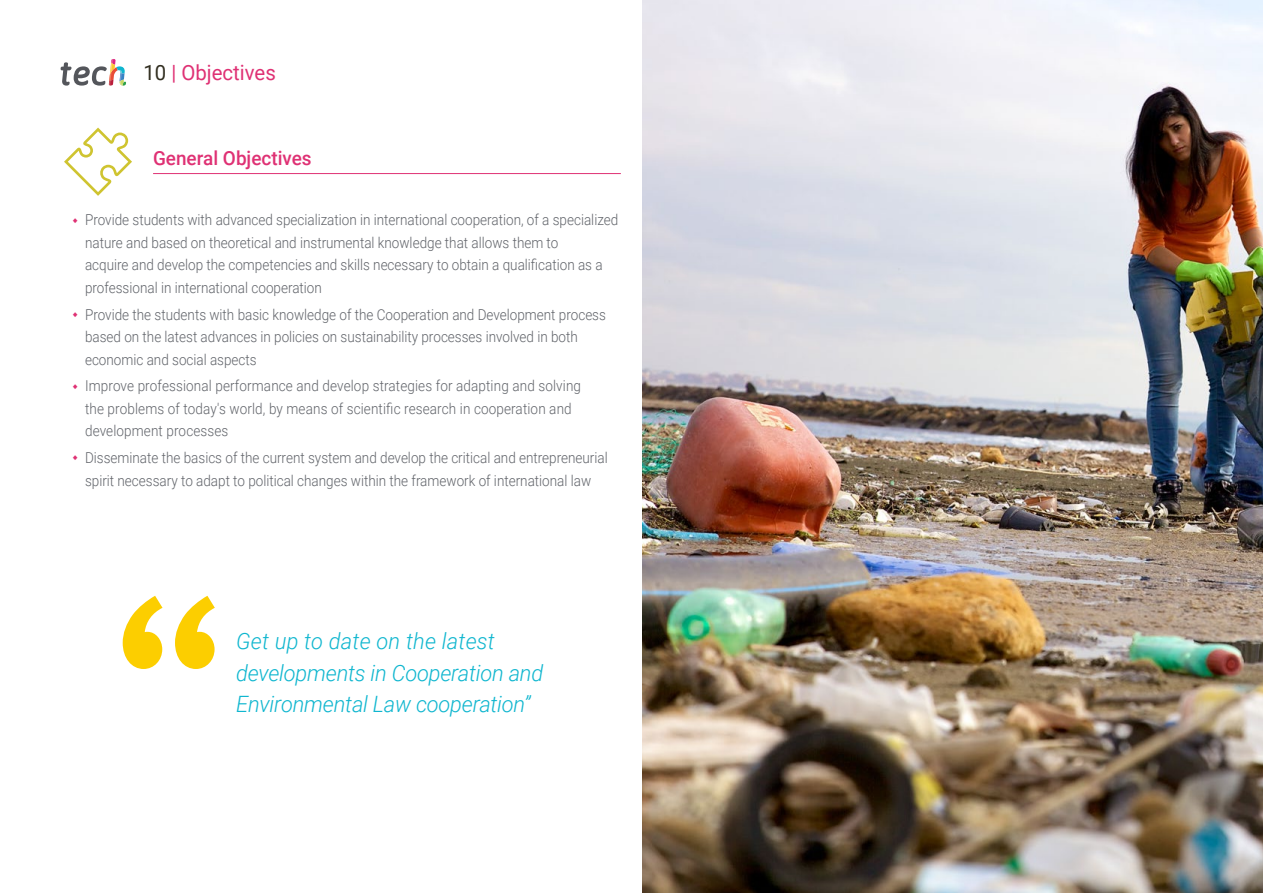
<style>
.page{position:relative;width:1263px;height:893px;background:#fff}
.page>*{position:absolute;margin:0;border:0;box-sizing:border-box;transform-origin:0 0}
.t1{font:italic 300 22.5px/31.5px "Roboto";letter-spacing:-.01em;color:#0fb6cf}
.t2{font:21px "Roboto";color:#df3174}
.t3{font:500 19.5px "Roboto";color:#df3174}
.t4{font:300 15px/22.5px "Roboto";color:#61646a;scale:.9 1}
.s1{color:#312e20}
</style>
<div class="page">
<img style="left:642px;top:0;width:621px;height:893px">
<svg style="left:61px;top:59px;width:65px;height:27px"></svg>
<hr style="left:153px;top:173px;width:468px;height:1px;background:#df3174">
<svg style="left:64px;top:128px;width:68px;height:68px"></svg>
<svg style="left:123px;top:596px;width:92px;height:73px"></svg>
<h2 class="t2" style="left:144px;top:57px;width:134px"><span class="s1">10</span> | Objectives</h2>
<h3 class="t3" style="left:153px;top:144px;width:160px">General Objectives</h3>
<p class="t4" style="left:85px;top:208px;width:594px">Provide students with advanced specialization in international cooperation, of a specialized nature and based on theoretical and instrumental knowledge that allows them to<br>acquire and develop the competencies and skills necessary to obtain a qualification as a professional in international cooperation</p>
<p class="t4" style="left:85px;top:302px;width:580px">Provide the students with basic knowledge of the Cooperation and Development process based on the latest advances in policies on sustainability processes involved in both economic and social aspects</p>
<p class="t4" style="left:85px;top:374px;width:553px">Improve professional performance and develop strategies for adapting and solving the problems of today's world, by means of scientific research in cooperation and development processes</p>
<p class="t4" style="left:85px;top:446px;width:582px">Disseminate the basics of the current system and develop the critical and entrepreneurial spirit necessary to adapt to political changes within the framework of international law</p>
<h1 class="t1" style="left:236px;top:625px;width:309px">Get up to date on the latest developments in Cooperation and<br>Environmental Law cooperation”</h1>
</div>
